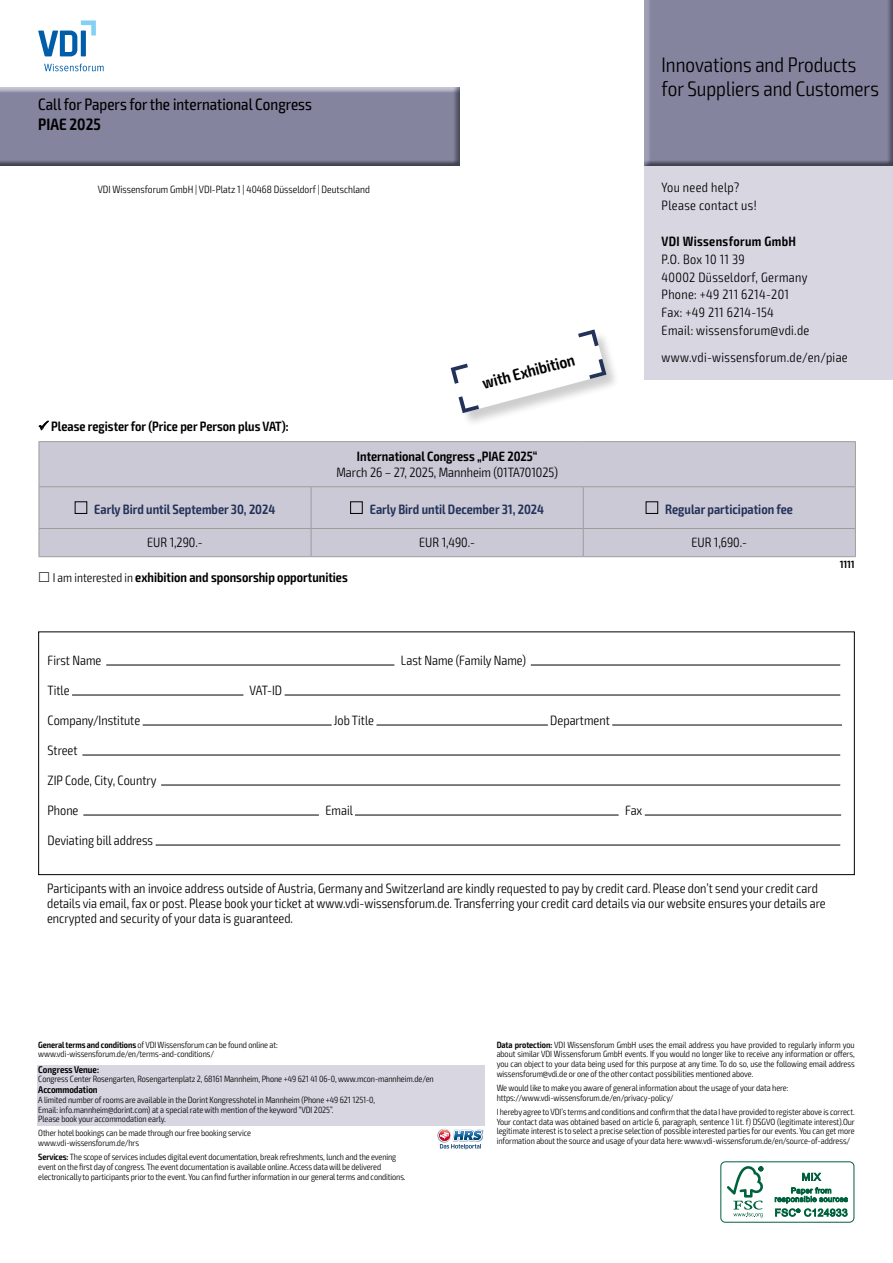
<style>
.page{position:relative;width:893px;height:1263px;background:#fff}
.page>*{position:absolute;margin:0;border:0;box-sizing:border-box;transform-origin:0 0}
.t1{font:300 condensed 21px/24px "Exo 2";color:#000}
.t2{font:condensed 16.5px "Exo 2";color:#000}
.t3{font:600 condensed 16.5px "Exo 2";color:#000}
.t4{font:300 condensed 13.5px/15px "Exo 2";color:#000}
.t5{font:300 condensed 13.5px/17.9px "Exo 2";letter-spacing:.025em;color:#000}
.t6{font:600 condensed 13.5px "Exo 2";color:#000}
.t7{font:600 condensed 13.5px "Exo 2";color:#223258}
.t8{font:600 condensed 13.5px "Exo 2";letter-spacing:.025em;color:#000}
.t9{font:300 condensed 10.5px "Exo 2";color:#000}
.t10{font:600 condensed 10.5px "Exo 2";color:#000}
.t11{font:600 condensed 9.75px "Exo 2";letter-spacing:-.005em;color:#000}
.t12{font:300 condensed 9px/9.8px "Exo 2";letter-spacing:-.01em;color:#000}
.s1{font-weight:300;font-size:12.75px}
.s2{font-weight:600}
</style>
<div class="page">
<div style="left:643px;top:0;width:250px;height:168px;background:#000;opacity:.5"></div>
<div style="left:0;top:86px;width:461px;height:82px;background:#000;opacity:.5"></div>
<div style="left:645px;top:166px;width:248px;height:213px;background:#d7d6e1"></div>
<div style="left:37px;top:1065px;width:448px;height:10px;background:#d7d6e1"></div>
<div style="left:37px;top:1075px;width:448px;height:10px;background:#d7d6e1"></div>
<div style="left:37px;top:1085px;width:448px;height:11px;background:#d7d6e1"></div>
<div style="left:37px;top:1095px;width:448px;height:20px;background:#d7d6e1"></div>
<div style="left:37px;top:1115px;width:448px;height:10px;background:#d7d6e1"></div>
<img style="left:438px;top:1128px;width:45px;height:12px">
<svg style="left:439px;top:1130px;width:43px;height:19px"></svg>
<div style="left:40px;top:442px;width:815px;height:114px;background:#cbc9d6"></div>
<hr style="left:39px;top:441px;width:272px;height:1px;background:#9d9d9c">
<hr style="left:311px;top:441px;width:272px;height:1px;background:#9d9d9c">
<hr style="left:583px;top:441px;width:273px;height:1px;background:#9d9d9c">
<hr style="left:855px;top:442px;width:1px;height:44px;background:#9d9d9c">
<hr style="left:39px;top:486px;width:272px;height:1px;background:#9d9d9c">
<hr style="left:311px;top:486px;width:272px;height:1px;background:#9d9d9c">
<hr style="left:583px;top:486px;width:273px;height:1px;background:#9d9d9c">
<hr style="left:39px;top:442px;width:1px;height:44px;background:#9d9d9c">
<hr style="left:39px;top:487px;width:1px;height:41px;background:#9d9d9c">
<hr style="left:311px;top:487px;width:1px;height:41px;background:#9d9d9c">
<hr style="left:583px;top:487px;width:1px;height:41px;background:#9d9d9c">
<hr style="left:855px;top:487px;width:1px;height:41px;background:#9d9d9c">
<hr style="left:39px;top:528px;width:272px;height:1px;background:#9d9d9c">
<svg style="left:39px;top:529px;width:1px;height:27px"></svg>
<hr style="left:311px;top:528px;width:272px;height:1px;background:#9d9d9c">
<svg style="left:311px;top:529px;width:1px;height:27px"></svg>
<hr style="left:583px;top:528px;width:273px;height:1px;background:#9d9d9c">
<svg style="left:583px;top:529px;width:1px;height:27px"></svg>
<svg style="left:855px;top:529px;width:1px;height:27px"></svg>
<hr style="left:39px;top:556px;width:272px;height:1px;background:#9d9d9c">
<hr style="left:311px;top:556px;width:272px;height:1px;background:#9d9d9c">
<hr style="left:583px;top:556px;width:273px;height:1px;background:#9d9d9c">
<div style="left:75px;top:501px;width:12px;height:13px;border:1px solid #000"></div>
<div style="left:350px;top:501px;width:13px;height:13px;border:1px solid #000"></div>
<div style="left:646px;top:501px;width:12px;height:13px;border:1px solid #000"></div>
<svg style="left:44px;top:64px;width:60px;height:7px"></svg>
<svg style="left:38px;top:20px;width:58px;height:36px"></svg>
<hr style="left:106px;top:665px;width:288px;height:1px;background:#000">
<hr style="left:531px;top:665px;width:309px;height:1px;background:#000">
<hr style="left:72px;top:695px;width:171px;height:1px;background:#000">
<hr style="left:285px;top:695px;width:555px;height:1px;background:#000">
<hr style="left:143px;top:725px;width:189px;height:1px;background:#000">
<hr style="left:376px;top:725px;width:172px;height:1px;background:#000">
<hr style="left:612px;top:725px;width:230px;height:1px;background:#000">
<hr style="left:82px;top:755px;width:758px;height:1px;background:#000">
<hr style="left:161px;top:785px;width:679px;height:1px;background:#000">
<hr style="left:83px;top:815px;width:236px;height:1px;background:#000">
<hr style="left:355px;top:815px;width:264px;height:1px;background:#000">
<hr style="left:645px;top:815px;width:196px;height:1px;background:#000">
<hr style="left:156px;top:845px;width:684px;height:1px;background:#000">
<div style="left:38px;top:631px;width:817px;height:244px;border:1px solid #000"></div>
<div style="left:720px;top:1161px;width:134px;height:61px;border:1px solid #00613d;border-radius:5px"></div>
<svg style="left:727px;top:1166px;width:36px;height:51px"></svg>
<svg style="left:775px;top:1172px;width:73px;height:45px"></svg>
<div style="left:451px;top:330px;width:170px;height:98px;background:#000;opacity:.2"></div>
<svg style="left:451px;top:329px;width:155px;height:84px"></svg>
<h2 class="t2" style="left:38px;top:95px;width:275px">Call for Papers for the international Congress</h2>
<h2 class="t3" style="left:38px;top:114px;width:64px">PIAE 2025</h2>
<p class="t9" style="left:98px;top:183px;width:274px">VDI Wissensforum GmbH | VDI-Platz 1 | 40468 Düsseldorf | Deutschland</p>
<h3 class="t6" style="left:38px;top:419px;width:252px">✓ Please register for (Price per Person plus VAT):</h3>
<h2 class="t3" style="left:480px;top:374px;width:96px;rotate:-15deg">with Exhibition</h2>
<h3 class="t6" style="left:357px;top:448px;width:182px">International Congress „PIAE 2025“</h3>
<h3 class="t4" style="left:336px;top:465px;width:223px">March 26 – 27, 2025, Mannheim (01TA701025)</h3>
<h1 class="t1" style="left:662px;top:53px;width:219px">Innovations and Products for Suppliers and Customers</h1>
<h3 class="t5" style="left:662px;top:179px;width:97px">You need help?<br>Please contact us!</h3>
<h3 class="t8" style="left:662px;top:233px;width:136px">VDI Wissensforum GmbH</h3>
<h3 class="t5" style="left:662px;top:250px;width:149px">P.O. Box 10 11 39<br>40002 Düsseldorf, Germany<br>Phone: +49 211 6214-201<br>Fax: +49 211 6214-154<br>Email: wissensforum@vdi.de</h3>
<h3 class="t5" style="left:662px;top:349px;width:188px">www.vdi-wissensforum.de/en/piae</h3>
<h3 class="t7" style="left:94px;top:501px;width:182px">Early Bird until September 30, 2024</h3>
<h3 class="t7" style="left:370px;top:501px;width:176px">Early Bird until December 31, 2024</h3>
<h3 class="t7" style="left:665px;top:501px;width:129px">Regular participation fee</h3>
<h3 class="t4" style="left:147px;top:535px;width:57px">EUR 1,290.-</h3>
<h3 class="t4" style="left:419px;top:535px;width:57px">EUR 1,490.-</h3>
<h3 class="t4" style="left:691px;top:535px;width:57px">EUR 1,690.-</h3>
<h3 class="t6" style="left:53px;top:569px;width:297px"><span class="s1">I am interested in</span> exhibition and sponsorship opportunities</h3>
<p class="t10" style="left:840px;top:558px;width:16px">1111</p>
<h3 class="t4" style="left:48px;top:653px;width:55px">First Name</h3>
<h3 class="t4" style="left:401px;top:653px;width:126px">Last Name (Family Name)</h3>
<h3 class="t4" style="left:48px;top:683px;width:24px">Title</h3>
<h3 class="t4" style="left:250px;top:683px;width:34px">VAT-ID</h3>
<h3 class="t4" style="left:48px;top:713px;width:94px">Company/Institute</h3>
<h3 class="t4" style="left:334px;top:713px;width:42px">Job Title</h3>
<h3 class="t4" style="left:550px;top:713px;width:61px">Department</h3>
<h3 class="t4" style="left:48px;top:743px;width:32px">Street</h3>
<h3 class="t4" style="left:48px;top:773px;width:111px">ZIP Code, City, Country</h3>
<h3 class="t4" style="left:48px;top:803px;width:32px">Phone</h3>
<h3 class="t4" style="left:325px;top:803px;width:29px">Email</h3>
<h3 class="t4" style="left:625px;top:803px;width:19px">Fax</h3>
<h3 class="t4" style="left:48px;top:833px;width:107px">Deviating bill address</h3>
<p class="t4" style="left:47px;top:881px;width:780px">Participants with an invoice address outside of Austria, Germany and Switzerland are kindly requested to pay by credit card. Please don’t send your credit card details via email, fax or post. Please book your ticket at www.vdi-wissensforum.de. Transferring your credit card details via our website ensures your details are encrypted and security of your data is guaranteed.</p>
<p class="t12" style="left:38px;top:1040px;width:241px"><span class="s2">General terms and conditions</span> of VDI Wissensforum can be found online at: www.vdi-wissensforum.de/en/terms-and-conditions/</p>
<p class="t11" style="left:38px;top:1063px;width:62px">Congress Venue:</p>
<p class="t12" style="left:38px;top:1074px;width:397px">Congress Center Rosengarten, Rosengartenplatz 2, 68161 Mannheim, Phone +49 621 41 06-0, www.mcon-mannheim.de/en</p>
<p class="t11" style="left:38px;top:1084px;width:61px">Accommodation</p>
<p class="t12" style="left:38px;top:1095px;width:338px">A limited number of rooms are available in the Dorint Kongresshotel in Mannheim (Phone +49 621 1251-0,<br>Email: info.mannheim@dorint.com) at a special rate with mention of the keyword “VDI 2025”.<br>Please book your accommodation early.</p>
<p class="t12" style="left:38px;top:1128px;width:214px">Other hotel bookings can be made through our free booking service www.vdi-wissensforum.de/hrs</p>
<p class="t12" style="left:38px;top:1152px;width:369px"><span class="s2">Services:</span> The scope of services includes digital event documentation, break refreshments, lunch and the evening event on the first day of congress. The event documentation is available online. Access data will be delivered electronically to participants prior to the event. You can find further information in our general terms and conditions.</p>
<p class="t12" style="left:497px;top:1040px;width:360px;text-align:justify"><span class="s2">Data protection:</span> VDI Wissensforum GmbH uses the email address you have provided to regularly inform you about similar VDI Wissensforum GmbH events. If you would no longer like to receive any information or offers, you can object to your data being used for this purpose at any time. To do so, use the following email address wissensforum@vdi.de or one of the other contact possibilities mentioned above.</p>
<p class="t12" style="left:497px;top:1083px;width:293px">We would like to make you aware of general information about the usage of your data here: https://www.vdi-wissensforum.de/en/privacy-policy/</p>
<p class="t12" style="left:497px;top:1107px;width:360px;text-align:justify">I hereby agree to VDI’s terms and conditions and confirm that the data I have provided to register above is correct.<br>Your contact data was obtained based on article 6, paragraph, sentence 1 lit. f) DSGVO (legitimate interest).Our legitimate interest is to select a precise selection of possible interested parties for our events. You can get more information about the source and usage of your data here: www.vdi-wissensforum.de/en/source-of-address/</p>
</div>
